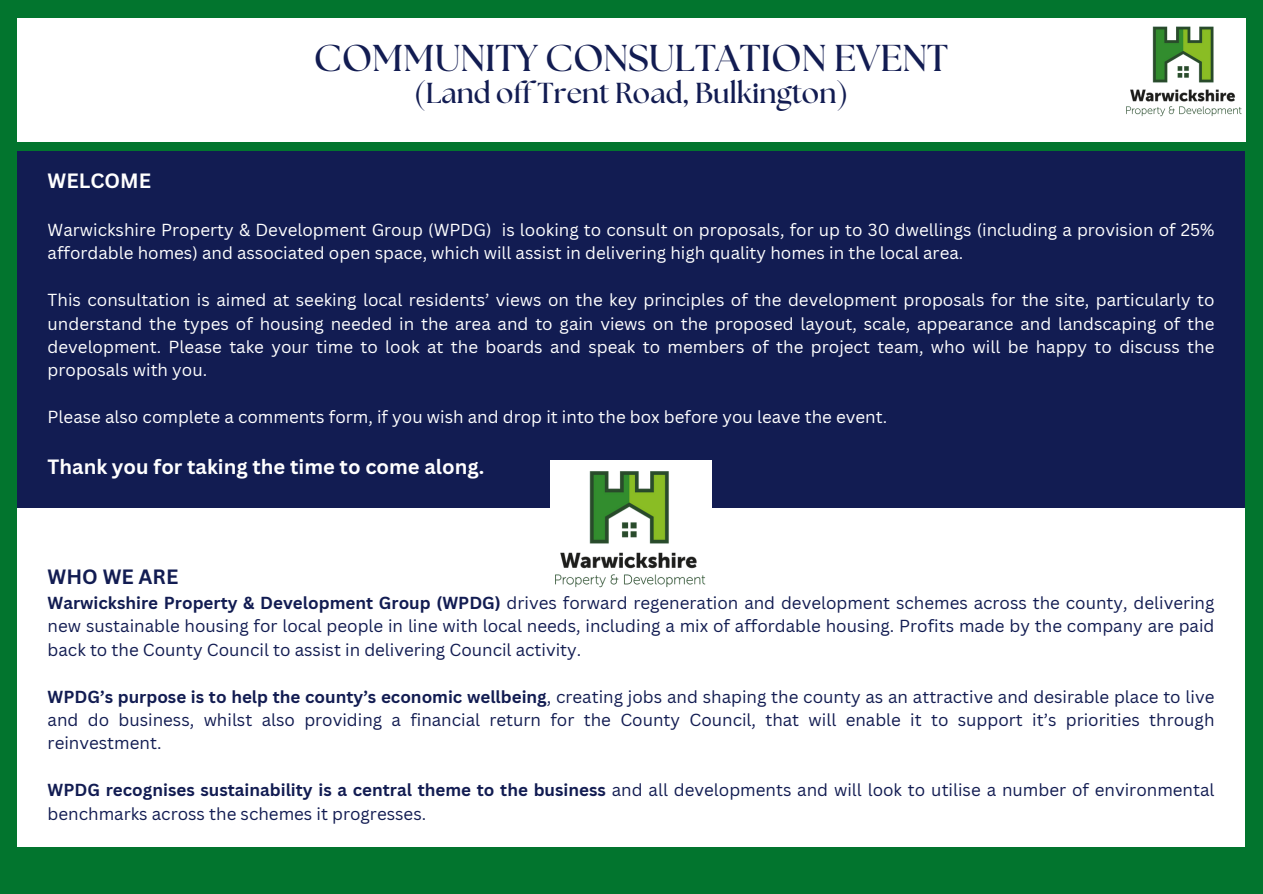
<style>
.page{position:relative;width:1263px;height:894px;background:#fff}
.page>*{position:absolute;margin:0;border:0;box-sizing:border-box;transform-origin:0 0}
.t1{font:700 37.35px "The Seasons";color:#121c52}
.t2{font:700 28.8px "The Seasons";color:#121c52}
.t3{font:700 20.1px "Canva Sans";color:#fff}
.t4{font:700 20.1px "Canva Sans";color:#121c52}
.t5{font:16.95px/23.4px "Canva Sans";color:#121c52;text-align:justify}
.t6{font:16.95px/23.4px "Canva Sans";color:#fff}
.s1{font-weight:700}
</style>
<div class="page">
<div style="left:0;top:0;width:1263px;height:893px;background:#02752e"></div>
<div style="left:18px;top:18px;width:1227px;height:123px;background:#fff"></div>
<div style="left:18px;top:151px;width:1227px;height:357px;background:#121c52"></div>
<div style="left:18px;top:508px;width:1227px;height:339px;background:#fff"></div>
<div style="left:551px;top:460px;width:161px;height:145px;background:#fff"></div>
<img style="left:555px;top:471px;width:151px;height:117px">
<img style="left:1124px;top:18px;width:121px;height:104px">
<h1 class="t1" style="left:314px;top:41px;width:636px">COMMUNITY CONSULTATION EVENT</h1>
<h2 class="t2" style="left:414px;top:80px;width:435px">(Land off Trent Road, Bulkington)</h2>
<h2 class="t3" style="left:48px;top:166px;width:105px">WELCOME</h2>
<p class="t6" style="left:48px;top:217px;width:1168px">Warwickshire Property &amp; Development Group (WPDG) is looking to consult on proposals, for up to 30 dwellings (including a provision of 25% affordable homes) and associated open space, which will assist in delivering high quality homes in the local area.</p>
<p class="t6" style="left:48px;top:288px;width:1168px;text-align:justify">This consultation is aimed at seeking local residents’ views on the key principles of the development proposals for the site, particularly to understand the types of housing needed in the area and to gain views on the proposed layout, scale, appearance and landscaping of the development. Please take your time to look at the boards and speak to members of the project team, who will be happy to discuss the proposals with you.</p>
<p class="t6" style="left:48px;top:405px;width:841px">Please also complete a comments form, if you wish and drop it into the box before you leave the event.</p>
<h3 class="t3" style="left:48px;top:452px;width:438px">Thank you for taking the time to come along.</h3>
<p class="t4" style="left:48px;top:562px;width:132px">WHO WE ARE</p>
<p class="t5" style="left:48px;top:590px;width:1168px"><span class="s1">Warwickshire Property &amp; Development Group (WPDG)</span> drives forward regeneration and development schemes across the county, delivering new sustainable housing for local people in line with local needs, including a mix of affordable housing. Profits made by the company are paid back to the County Council to assist in delivering Council activity.</p>
<p class="t5" style="left:48px;top:684px;width:1168px"><span class="s1">WPDG’s purpose is to help the county’s economic wellbeing</span>, creating jobs and shaping the county as an attractive and desirable place to live and do business, whilst also providing a financial return for the County Council, that will enable it to support it’s priorities through reinvestment.</p>
<p class="t5" style="left:48px;top:777px;width:1168px"><span class="s1">WPDG recognises sustainability is a central theme to the business</span> and all developments and will look to utilise a number of environmental benchmarks across the schemes it progresses.</p>
</div>
